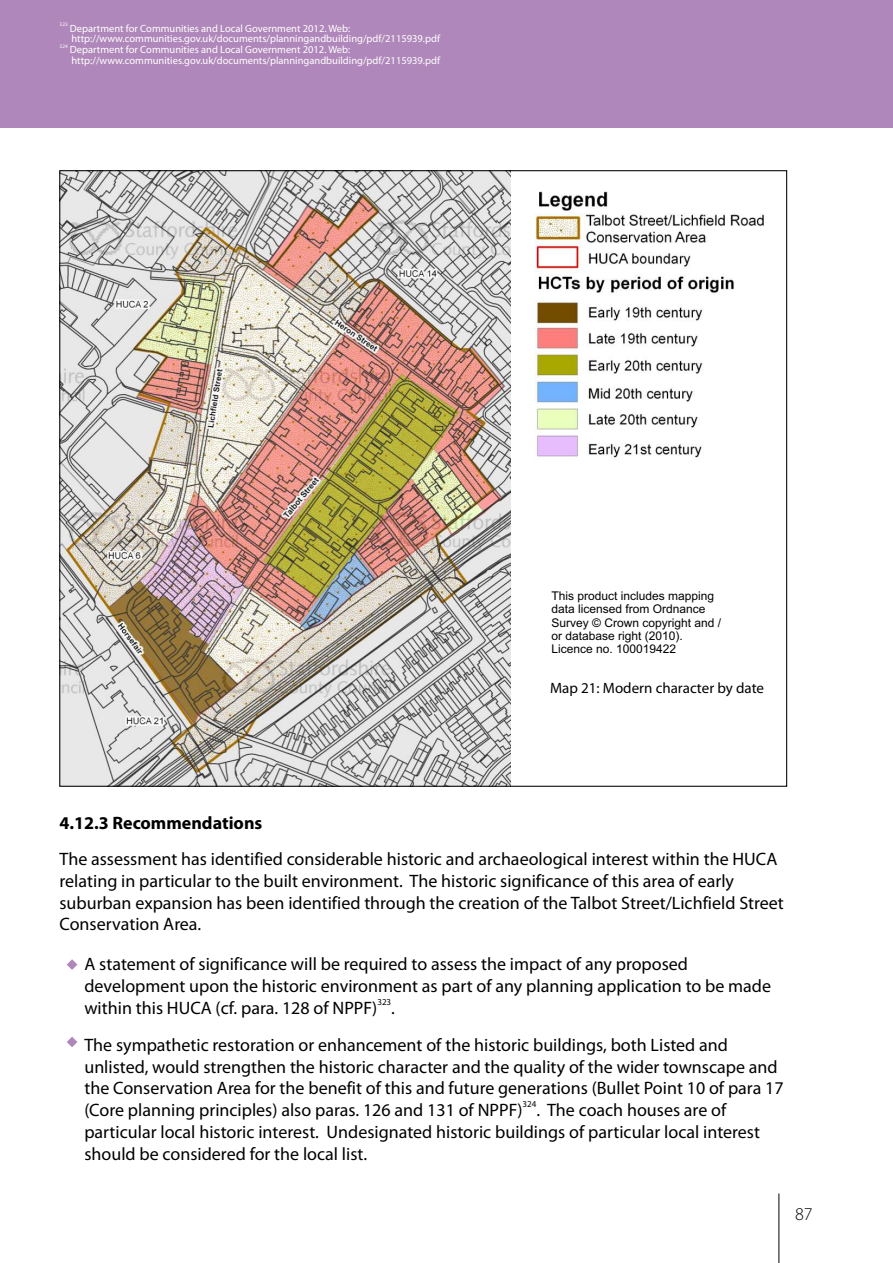
<style>
.page{position:relative;width:893px;height:1263px;background:#fff}
.page>*{position:absolute;margin:0;border:0;box-sizing:border-box;transform-origin:0 0}
.t1{font:18px/21.6px "Myriad Pro";color:#000}
.t2{font:300 18px "Myriad Pro";color:#000}
.t3{font:15px "Myriad Pro";color:#000}
.t4{font:12px/13.4px "Arial";color:#000}
.t5{font:10.5px/10.8px "Myriad Pro";color:#fff}
.t6{font:9px "Myriad Pro";color:#000}
.t7{font:5.25px "Myriad Pro";color:#fff}
.s1{font-weight:700}
</style>
<div class="page">
<img style="left:61px;top:172px;width:449px;height:613px">
<div style="left:0;top:0;width:893px;height:128px;background:#b087ba"></div>
<hr style="left:778px;top:1193px;width:1px;height:70px;background:#000">
<svg style="left:67px;top:959px;width:10px;height:11px"></svg>
<svg style="left:67px;top:1037px;width:10px;height:10px"></svg>
<img style="left:534px;top:191px;width:230px;height:267px">
<p class="t7" style="left:60px;top:22px;width:10px">323</p>
<p class="t5" style="left:70px;top:23px;width:372px">Department for Communities and Local Government 2012. Web: http://www.communities.gov.uk/documents/planningandbuilding/pdf/2115939.pdf</p>
<p class="t7" style="left:60px;top:44px;width:10px">324</p>
<p class="t5" style="left:70px;top:45px;width:372px">Department for Communities and Local Government 2012. Web: http://www.communities.gov.uk/documents/planningandbuilding/pdf/2115939.pdf</p>
<p class="t4" style="left:552px;top:590px;width:171px">This product includes mapping data licensed from Ordnance<br>Survey © Crown copyright and / or database right (2010).<br>Licence no. 100019422</p>
<p class="t3" style="left:550px;top:681px;width:216px">Map 21: Modern character by date</p>
<p class="t1" style="left:60px;top:806px;width:719px;line-height:36.8px"><span class="s1">4.12.3 Recommendations<br></span>The assessment has identified considerable historic and archaeological interest within the HUCA</p>
<p class="t1" style="left:60px;top:872px;width:726px">relating in particular to the built environment. The historic significance of this area of early suburban expansion has been identified through the creation of the Talbot Street/Lichfield Street<br>Conservation Area.</p>
<p class="t1" style="left:84px;top:955px;width:688px">A statement of significance will be required to assess the impact of any proposed development upon the historic environment as part of any planning application to be made</p>
<p class="t6" style="left:377px;top:998px;width:15px">323</p>
<p class="t1" style="left:84px;top:991px;width:645px;line-height:36.8px">within this HUCA (cf. para. 128 of NPPF) .<br>The sympathetic restoration or enhancement of the historic buildings, both Listed and</p>
<p class="t1" style="left:84px;top:1057px;width:701px">unlisted, would strengthen the historic character and the quality of the wider townscape and the Conservation Area for the benefit of this and future generations (Bullet Point 10 of para 17</p>
<p class="t6" style="left:523px;top:1100px;width:15px">324</p>
<p class="t1" style="left:84px;top:1101px;width:677px">(Core planning principles) also paras. 126 and 131 of NPPF) . The coach houses are of particular local historic interest. Undesignated historic buildings of particular local interest should be considered for the local list.</p>
<p class="t2" style="left:795px;top:1207px;width:19px">87</p>
</div>
